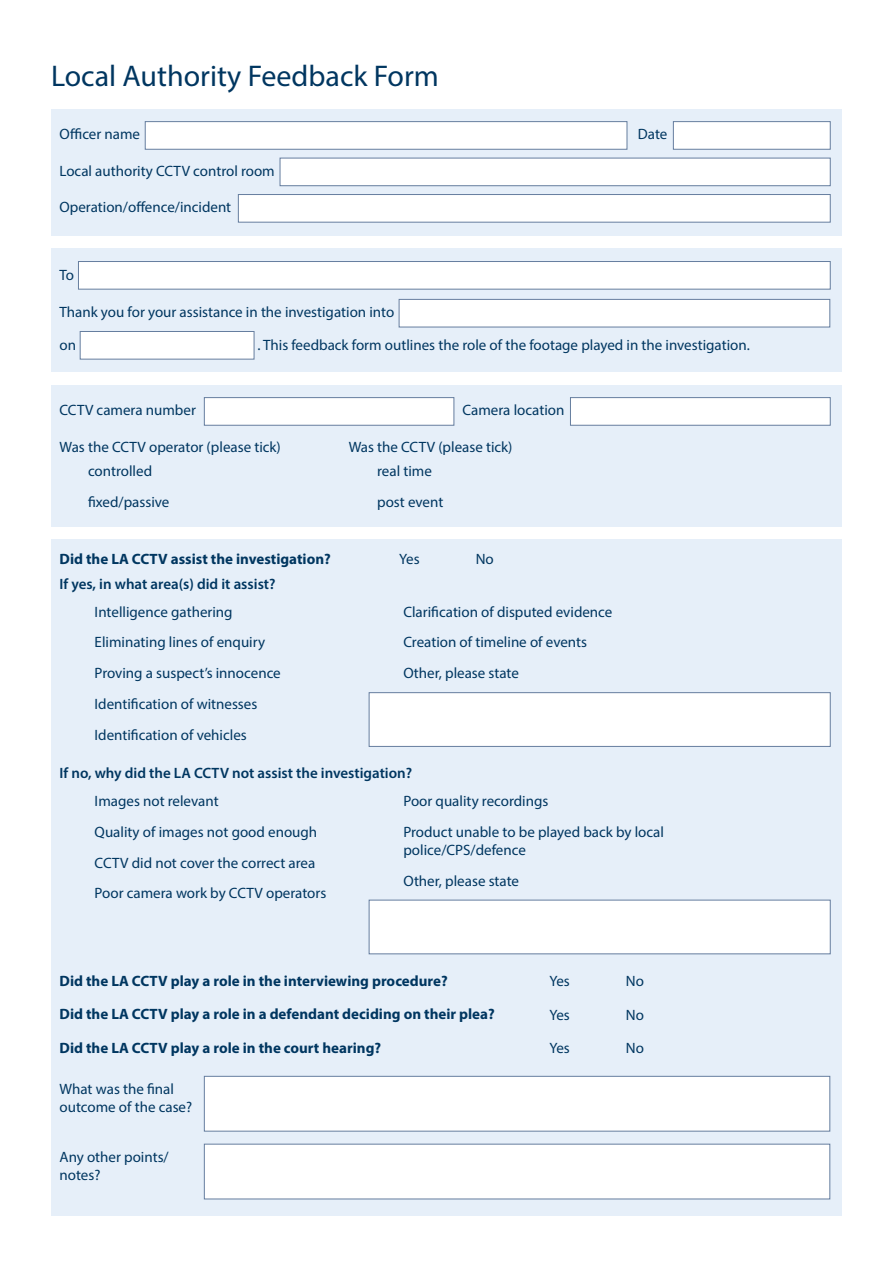
<style>
.page{position:relative;width:893px;height:1263px;background:#fff}
.page>*{position:absolute;margin:0;border:0;box-sizing:border-box;transform-origin:0 0}
.t1{font:30px "Myriad Pro";color:#003660}
.t2{font:15px/30.8px "Myriad Pro";color:#003660}
.t3{font:700 15px "Myriad Pro";color:#003660}
.t4{font:600 15px "Myriad Pro";color:#003660}
</style>
<div class="page">
<div style="left:51px;top:109px;width:791px;height:126px;background:#e6eff9"></div>
<div style="left:51px;top:539px;width:791px;height:676px;background:#e6eff9"></div>
<div style="left:51px;top:248px;width:791px;height:124px;background:#e6eff9"></div>
<div style="left:51px;top:385px;width:791px;height:141px;background:#e6eff9"></div>
<div style="left:238px;top:194px;width:592px;height:28px;background:#fff;border:1px solid #667e9f"></div>
<div style="left:145px;top:121px;width:482px;height:28px;background:#fff;border:1px solid #667e9f"></div>
<div style="left:204px;top:1076px;width:626px;height:55px;background:#fff;border:1px solid #667e9f"></div>
<div style="left:204px;top:1144px;width:626px;height:55px;background:#fff;border:1px solid #667e9f"></div>
<div style="left:673px;top:121px;width:157px;height:28px;background:#fff;border:1px solid #667e9f"></div>
<div style="left:280px;top:158px;width:550px;height:28px;background:#fff;border:1px solid #667e9f"></div>
<div style="left:369px;top:692px;width:461px;height:55px;background:#fff;border:1px solid #667e9f"></div>
<div style="left:369px;top:900px;width:461px;height:54px;background:#fff;border:1px solid #667e9f"></div>
<div style="left:204px;top:397px;width:250px;height:28px;background:#fff;border:1px solid #667e9f"></div>
<div style="left:570px;top:397px;width:260px;height:28px;background:#fff;border:1px solid #667e9f"></div>
<div style="left:78px;top:261px;width:752px;height:28px;background:#fff;border:1px solid #667e9f"></div>
<div style="left:399px;top:299px;width:431px;height:28px;background:#fff;border:1px solid #667e9f"></div>
<div style="left:80px;top:331px;width:174px;height:28px;background:#fff;border:1px solid #667e9f"></div>
<h1 class="t1" style="left:51px;top:57px;width:389px">Local Authority Feedback Form</h1>
<p class="t2" style="left:60px;top:119px;width:82px">Officer name</p>
<p class="t2" style="left:60px;top:155px;width:217px">Local authority CCTV control room</p>
<p class="t2" style="left:60px;top:191px;width:173px">Operation/offence/incident</p>
<p class="t2" style="left:638px;top:119px;width:31px">Date</p>
<p class="t2" style="left:60px;top:260px;width:16px">To</p>
<p class="t2" style="left:60px;top:296px;width:336px;line-height:32.5px">Thank you for your assistance in the investigation into on</p>
<p class="t2" style="left:257px;top:329px;width:494px">. This feedback form outlines the role of the footage played in the investigation.</p>
<p class="t2" style="left:60px;top:395px;width:138px">CCTV camera number</p>
<p class="t2" style="left:463px;top:395px;width:103px">Camera location</p>
<p class="t2" style="left:60px;top:432px;width:223px">Was the CCTV operator (please tick)</p>
<p class="t2" style="left:349px;top:432px;width:165px">Was the CCTV (please tick)</p>
<p class="t2" style="left:88px;top:455px;width:83px">controlled fixed/passive</p>
<p class="t2" style="left:377px;top:455px;width:68px">real time post event</p>
<p class="t3" style="left:60px;top:549px;width:273px">Did the LA CCTV assist the investigation?</p>
<p class="t2" style="left:399px;top:544px;width:22px">Yes</p>
<p class="t2" style="left:476px;top:544px;width:20px">No</p>
<p class="t4" style="left:60px;top:574px;width:218px">If yes, in what area(s) did it assist?</p>
<p class="t2" style="left:95px;top:596px;width:188px">Intelligence gathering<br>Eliminating lines of enquiry<br>Proving a suspect’s innocence<br>Identification of witnesses<br>Identification of vehicles</p>
<p class="t2" style="left:403px;top:596px;width:211px">Clarification of disputed evidence<br>Creation of timeline of events<br>Other, please state</p>
<p class="t4" style="left:60px;top:763px;width:354px">If no, why did the LA CCTV not assist the investigation?</p>
<p class="t2" style="left:95px;top:785px;width:233px">Images not relevant<br>Quality of images not good enough<br>CCTV did not cover the correct area<br>Poor camera work by CCTV operators</p>
<p class="t2" style="left:403px;top:785px;width:262px">Poor quality recordings<br>Product unable to be played back by local</p>
<p class="t2" style="left:403px;top:834px;width:124px">police/CPS/defence<br>Other, please state</p>
<p class="t3" style="left:60px;top:971px;width:390px">Did the LA CCTV play a role in the interviewing procedure?</p>
<p class="t3" style="left:60px;top:1004px;width:437px">Did the LA CCTV play a role in a defendant deciding on their plea?</p>
<p class="t3" style="left:60px;top:1038px;width:323px">Did the LA CCTV play a role in the court hearing?</p>
<p class="t2" style="left:60px;top:1080px;width:134px;line-height:18px">What was the final outcome of the case?</p>
<p class="t2" style="left:60px;top:1147px;width:111px;line-height:18px">Any other points/ notes?</p>
<p class="t2" style="left:549px;top:966px;width:22px">Yes</p>
<p class="t2" style="left:549px;top:999px;width:22px">Yes</p>
<p class="t2" style="left:549px;top:1033px;width:22px">Yes</p>
<p class="t2" style="left:626px;top:966px;width:20px">No</p>
<p class="t2" style="left:626px;top:999px;width:20px">No</p>
<p class="t2" style="left:626px;top:1033px;width:20px">No</p>
</div>
